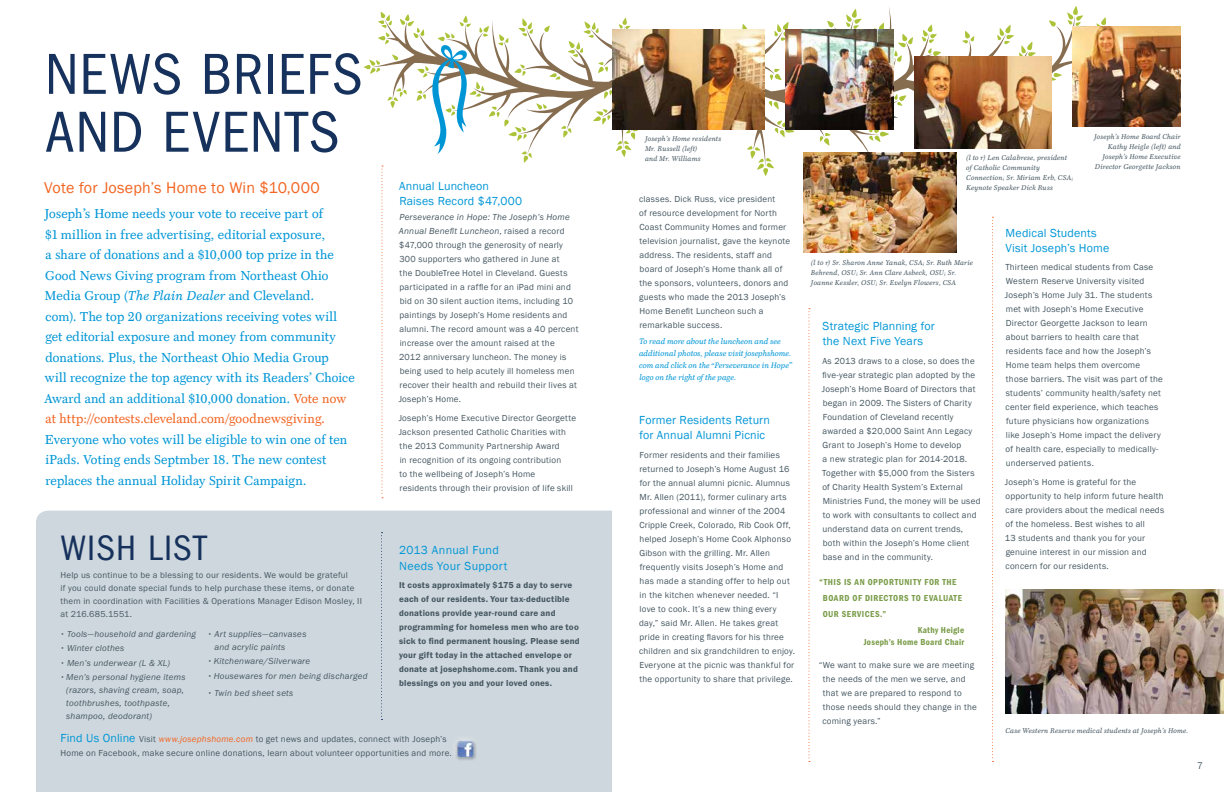
<style>
.page{position:relative;width:1224px;height:792px;background:#fff}
.page>*{position:absolute;margin:0;border:0;box-sizing:border-box;transform-origin:0 0}
.t1{font:condensed 59.8px/57.9px "Franklin Gothic";letter-spacing:.015em;color:#16325c}
.t2{font:condensed 36.6px "Franklin Gothic";letter-spacing:.03em;color:#16325c}
.t3{font:16px "Franklin Gothic";letter-spacing:.01em;color:#f26522}
.t4{font:13px/20.5px "Mt.Augustine Roman";letter-spacing:.015em;color:#0096d6}
.t5{font:12px/15px "Franklin Gothic";letter-spacing:.01em;color:#0096d6}
.t6{font:12px/16px "Franklin Gothic";letter-spacing:.03em;color:#0096d6}
.t7{font:10px "Franklin Gothic";color:#455761}
.t8{font:9px/14px "Franklin Gothic";letter-spacing:.025em;color:#455761}
.t9{font:600 9px/14px "Franklin Gothic Itc T";letter-spacing:.02em;color:#455761}
.t10{font:italic 9px/13px "Franklin Gothic Itc T";letter-spacing:.025em;color:#455761}
.t11{font:9px/13px "Franklin Gothic Itc T";letter-spacing:.025em;color:#455761}
.t12{font:600 condensed 9px "Franklin Gothic";letter-spacing:.055em;color:#7a9c49}
.t13{font:italic 8px/12px "Mt.Augustine";letter-spacing:.015em;color:#0096d6}
.t14{font:italic 7px/10px "Mt.Augustine";letter-spacing:.04em;color:#455761}
.s1{font-family:"Mt.Augustine";font-style:italic}
.s2{color:#f26522}
.s3{font-size:6px}
.s4{font-style:italic}
.s5{font-size:12px;color:#0096d6}
.s6{font-style:italic;color:#f26522}
.s7{font-family:"Mt.Augustine Small Caps";font-style:normal}
.s8{font-family:"Mt.Augustine Roman";font-style:normal}
</style>
<div class="page">
<svg style="left:704px;top:6px;width:403px;height:170px"></svg>
<img style="left:1005px;top:590px;width:219px;height:124px">
<img style="left:655px;top:30px;width:110px;height:99px">
<img style="left:785px;top:30px;width:108px;height:100px">
<img style="left:804px;top:153px;width:152px;height:99px">
<img style="left:914px;top:56px;width:138px;height:92px">
<img style="left:1072px;top:27px;width:109px;height:99px">
<div style="left:36px;top:511px;width:576px;height:281px;background:#ced7dd"></div>
<svg style="left:808px;top:308px;width:2px;height:454px"></svg>
<svg style="left:364px;top:12px;width:291px;height:486px"></svg>
<svg style="left:992px;top:217px;width:2px;height:545px"></svg>
<svg style="left:381px;top:532px;width:2px;height:188px"></svg>
<div style="left:451px;top:734px;width:29px;height:30px;background:#fff;opacity:.75"></div>
<img style="left:457px;top:741px;width:17px;height:16px">
<h1 class="t1" style="left:45px;top:46px;width:319px">NEWS BRIEFS<br>AND EVENTS</h1>
<h3 class="t3" style="left:44px;top:178px;width:277px">Vote for Joseph’s Home to Win $10,000</h3>
<p class="t4" style="left:44px;top:204px;width:312px">Joseph’s Home needs your vote to receive part of<br>$1 million in free advertising, editorial exposure,<br>a share of donations and a $10,000 top prize in the Good News Giving program from Northeast Ohio Media Group (<span class="s1">The Plain Dealer</span> and Cleveland.<br>com). The top 20 organizations receiving votes will get editorial exposure and money from community donations. Plus, the Northeast Ohio Media Group<br>will recognize the top agency with its Readers’ Choice Award and an additional $10,000 donation. <span class="s2">Vote now at http://contests.cleveland.com/goodnewsgiving.</span></p>
<h3 class="t4" style="left:45px;top:429px;width:304px">Everyone who votes will be eligible to win one of ten iPads. Voting ends Septmber 18. The new contest replaces the annual Holiday Spirit Campaign.</h3>
<h2 class="t2" style="left:60px;top:527px;width:148px">WISH LIST</h2>
<p class="t11" style="left:60px;top:569px;width:303px">Help us continue to be a blessing to our residents. We would be grateful<br>if you could donate special funds to help purchase these items, or donate them in coordination with Facilities &amp; Operations Manager Edison Mosley, II at 216.685.1551.</p>
<p class="t10" style="left:60px;top:627px;width:137px"><span class="s3">•</span> Tools—household and gardening</p>
<p class="t10" style="left:60px;top:642px;width:65px"><span class="s3">•</span> Winter clothes</p>
<p class="t10" style="left:60px;top:656px;width:111px"><span class="s3">•</span> Men’s underwear (L &amp; XL)</p>
<p class="t10" style="left:66px;top:671px;width:121px;text-indent:-6px"><span class="s3">•</span> Men’s personal hygiene items (razors, shaving cream, soap, toothbrushes, toothpaste, shampoo, deodorant)</p>
<p class="t10" style="left:215px;top:627px;width:93px;text-indent:-7px"><span class="s3">•</span> Art supplies—canvases and acrylic paints</p>
<p class="t10" style="left:208px;top:655px;width:104px"><span class="s3">•</span> Kitchenware/Silverware</p>
<p class="t10" style="left:208px;top:669px;width:161px"><span class="s3">•</span> Housewares for men being discharged</p>
<p class="t10" style="left:208px;top:687px;width:87px"><span class="s3">•</span> Twin bed sheet sets</p>
<h3 class="t5" style="left:399px;top:179px;width:124px">Annual Luncheon<br>Raises Record $47,000</h3>
<p class="t8" style="left:399px;top:210px;width:181px"><span class="s4">Perseverance in Hope: The Joseph’s Home Annual Benefit Luncheon</span>, raised a record $47,000 through the generosity of nearly 300 supporters who gathered in June at<br>the DoubleTree Hotel in Cleveland. Guests participated in a raffle for an iPad mini and bid on 30 silent auction items, including 10 paintings by Joseph’s Home residents and alumni. The record amount was a 40 percent increase over the amount raised at the<br>2012 anniversary luncheon. The money is being used to help acutely ill homeless men recover their health and rebuild their lives at Joseph’s Home.</p>
<p class="t8" style="left:399px;top:411px;width:179px">Joseph’s Home Executive Director Georgette Jackson presented Catholic Charities with the 2013 Community Partnership Award<br>in recognition of its ongoing contribution<br>to the wellbeing of Joseph’s Home<br>residents through their provision of life skill</p>
<h3 class="t6" style="left:399px;top:542px;width:110px">2013 Annual Fund<br>Needs Your Support</h3>
<p class="t9" style="left:399px;top:578px;width:182px">It costs approximately $175 a day to serve each of our residents. Your tax-deductible donations provide year-round care and programming for homeless men who are too sick to find permanent housing. Please send your gift today in the attached envelope or donate at josephshome.com. Thank you and blessings on you and your loved ones.</p>
<p class="t8" style="left:60px;top:732px;width:393px"><span class="s5">Find Us Online</span> Visit <span class="s6">www.josephshome.com</span> to get news and updates, connect with Joseph’s<br>Home on Facebook, make secure online donations, learn about volunteer opportunities and more.</p>
<p class="t14" style="left:645px;top:134px;width:78px">Joseph’s Home residents<br>Mr. Russell (left)<br>and Mr. Williams</p>
<p class="t8" style="left:639px;top:192px;width:153px">classes. Dick Russ, vice president<br>of resource development for North Coast Community Homes and former television journalist, gave the keynote address. The residents, staff and board of Joseph’s Home thank all of the sponsors, volunteers, donors and guests who made the 2013 Joseph’s Home Benefit Luncheon such a remarkable success.</p>
<p class="t13" style="left:639px;top:336px;width:155px">To read more about the luncheon and see additional photos, please visit josephshome. com and click on the <span class="s7">“</span>Perseverance in Hope<span class="s8">” </span>logo on the right of the page.</p>
<h3 class="t5" style="left:639px;top:413px;width:132px">Former Residents Return for Annual Alumni Picnic</h3>
<p class="t8" style="left:639px;top:448px;width:157px">Former residents and their families returned to Joseph’s Home August 16 for the annual alumni picnic. Alumnus Mr. Allen (2011), former culinary arts professional and winner of the 2004<br>Cripple Creek, Colorado, Rib Cook Off, helped Joseph’s Home Cook Alphonso Gibson with the grilling. Mr. Allen frequently visits Joseph’s Home and has made a standing offer to help out in the kitchen whenever needed. “I love to cook. It’s a new thing every day,” said Mr. Allen. He takes great pride in creating flavors for his three children and six grandchildren to enjoy.<br>Everyone at the picnic was thankful for the opportunity to share that privilege.</p>
<p class="t14" style="left:966px;top:153px;width:109px">(l to r) Len Calabrese, president of Catholic Community<br>Connection; Sr. Miriam Erb, CSA;<br>Keynote Speaker Dick Russ</p>
<p class="t14" style="left:1094px;top:132px;width:88px;text-align:right">Joseph’s Home Board Chair<br>Kathy Heigle (left) and<br>Joseph’s Home Executive<br>Director Georgette Jackson</p>
<p class="t14" style="left:811px;top:258px;width:163px">(l to r) Sr. Sharon Anne Yanak, CSA; Sr. Ruth Marie<br>Behrend, OSU; Sr. Ann Clare Asbeck, OSU; Sr.<br>Joanne Kessler, OSU; Sr. Evelyn Flowers, CSA</p>
<h3 class="t5" style="left:823px;top:319px;width:114px">Strategic Planning for the Next Five Years</h3>
<p class="t8" style="left:822px;top:354px;width:160px">As 2013 draws to a close, so does the five-year strategic plan adopted by the Joseph’s Home Board of Directors that began in 2009. The Sisters of Charity Foundation of Cleveland recently awarded a $20,000 Saint Ann Legacy Grant to Joseph’s Home to develop<br>a new strategic plan for 2014-2018.<br>Together with $5,000 from the Sisters of Charity Health System’s External Ministries Fund, the money will be used to work with consultants to collect and understand data on current trends, both within the Joseph’s Home client base and in the community.</p>
<p class="t12" style="left:819px;top:577px;width:139px">“THIS IS AN OPPORTUNITY FOR THE</p>
<p class="t12" style="left:823px;top:593px;width:141px">BOARD OF DIRECTORS TO EVALUATE</p>
<p class="t12" style="left:823px;top:609px;width:65px">OUR SERVICES.”</p>
<p class="t12" style="left:918px;top:625px;width:48px">KATHY HEIGLE</p>
<p class="t12" style="left:864px;top:637px;width:102px">JOSEPH’S HOME BOARD CHAIR</p>
<p class="t8" style="left:822px;top:658px;width:156px;text-indent:-4px">“We want to make sure we are meeting the needs of the men we serve, and that we are prepared to respond to those needs should they change in the coming years.”</p>
<h3 class="t5" style="left:1005px;top:225px;width:105px">Medical Students<br>Visit Joseph’s Home</h3>
<p class="t8" style="left:1005px;top:260px;width:159px">Thirteen medical students from Case Western Reserve University visited Joseph’s Home July 31. The students met with Joseph’s Home Executive Director Georgette Jackson to learn about barriers to health care that residents face and how the Joseph’s Home team helps them overcome those barriers. The visit was part of the students’ community health/safety net center field experience, which teaches future physicians how organizations like Joseph’s Home impact the delivery of health care, especially to medically&shy;underserved patients.</p>
<p class="t8" style="left:1005px;top:475px;width:161px">Joseph’s Home is grateful for the opportunity to help inform future health care providers about the medical needs of the homeless. Best wishes to all<br>13 students and thank you for your genuine interest in our mission and concern for our residents.</p>
<p class="t14" style="left:1005px;top:726px;width:185px">Case Western Reserve medical students at Joseph’s Home.</p>
<p class="t7" style="left:1197px;top:760px;width:7px">7</p>
</div>
